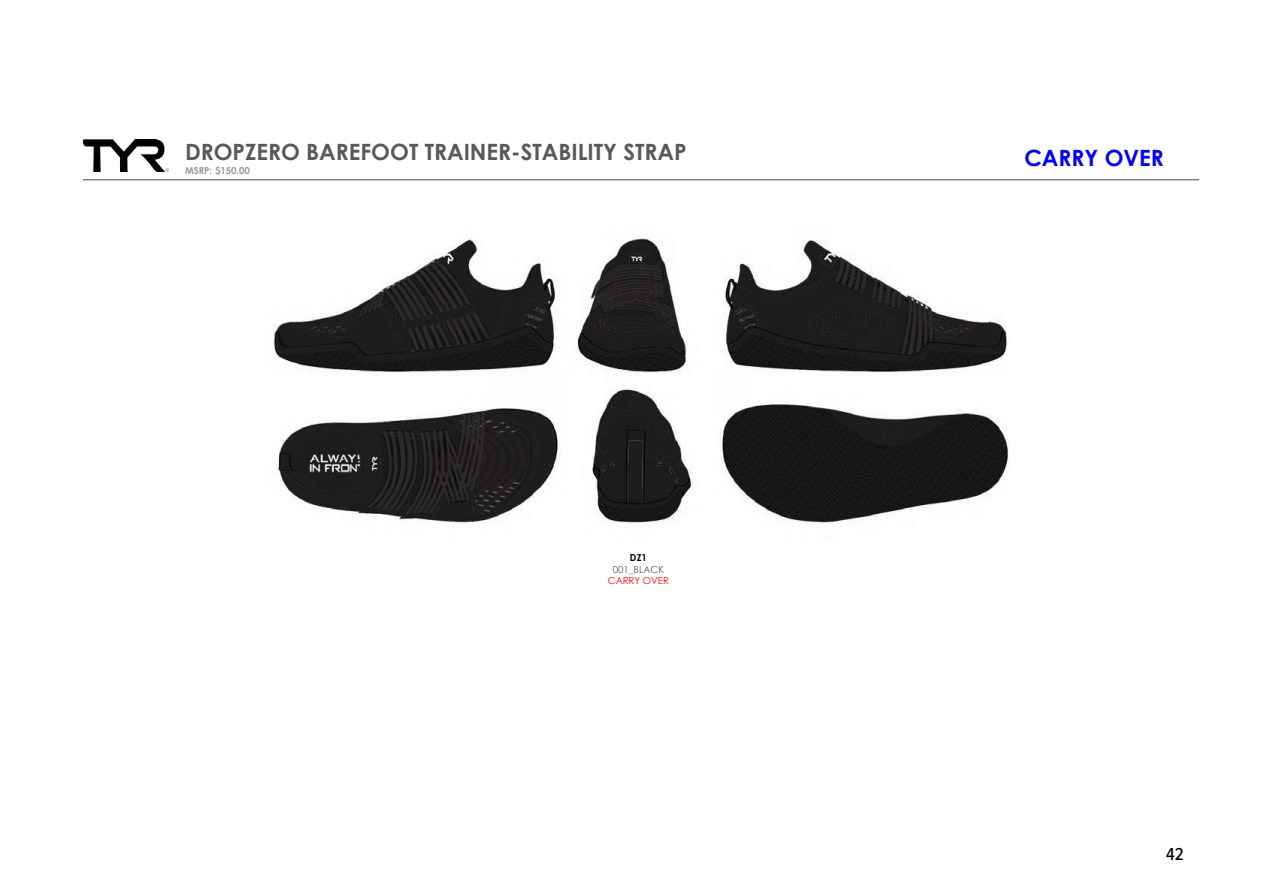
<style>
.page{position:relative;width:1263px;height:893px;background:#fff}
.page>*{position:absolute;margin:0;border:0;box-sizing:border-box;transform-origin:0 0}
.t1{font:700 22.5px "Century Gothic";color:#595959}
.t2{font:700 22.5px "Century Gothic";color:#00f}
.t3{font:500 18px "Proxima Nova Cond";color:#000}
.t4{font:700 9.6px "Century Gothic";color:#999}
.t5{font:9.6px "Century Gothic";color:#595959}
.t6{font:9.6px "Century Gothic";color:#f00}
.t7{font:700 9.6px "Century Gothic";color:#000}
</style>
<div class="page">
<img style="left:273px;top:238px;width:736px;height:285px">
<hr style="left:83px;top:179px;width:1116px;height:1px;background:#666">
<img style="left:83px;top:140px;width:85px;height:32px">
<p class="t1" style="left:185px;top:135px;width:503px">DROPZERO BAREFOOT TRAINER-STABILITY STRAP</p>
<p class="t4" style="left:185px;top:163px;width:67px">MSRP: $150.00</p>
<p class="t7" style="left:630px;top:550px;width:18px">DZ1</p>
<p class="t5" style="left:613px;top:562px;width:53px">001_BLACK</p>
<p class="t6" style="left:608px;top:574px;width:63px">CARRY OVER</p>
<p class="t2" style="left:1024px;top:141px;width:141px">CARRY OVER</p>
<p class="t3" style="left:1166px;top:841px;width:19px">42</p>
</div>
